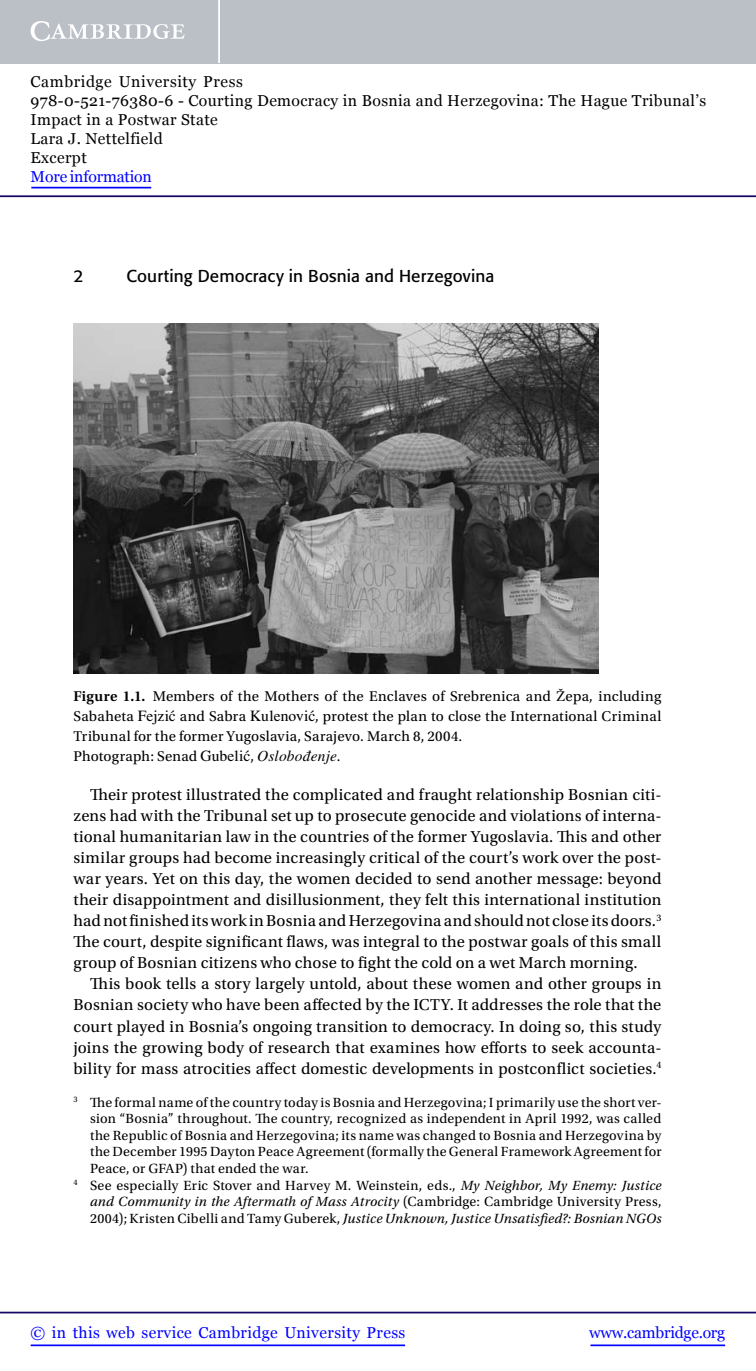
<style>
.page{position:relative;width:756px;height:1371px;background:#fff}
.page>*{position:absolute;margin:0;border:0;box-sizing:border-box;transform-origin:0 0}
.t1{font:17.15px "Formata";letter-spacing:.005em;color:#000}
.t2{font:16.62px/21px "Utopia Std";color:#000;text-align:justify}
.t3{font:15.75px/18.9px "Georgia";letter-spacing:.025em;color:#000}
.t4{font:15.75px "Georgia";letter-spacing:.025em;color:#00f}
.t5{font:15.75px "Georgia";letter-spacing:-.015em;color:#00f}
.t6{font:15.75px "Georgia";letter-spacing:-.01em;color:#00f}
.t7{font:14.88px/20.1px "Utopia Std";letter-spacing:.005em;color:#000}
.t8{font:14px "Utopia Std";letter-spacing:.01em;color:#000}
.t9{font:italic 14px "Utopia Std";letter-spacing:.015em;color:#000}
.s1{font-weight:600}
.s2{font-family:"Gandhari Unicode"}
.s3{font-family:"Gandhari Unicode";font-style:italic}
.s4{font-style:italic}
.s5{font-style:normal}
</style>
<div class="page">
<img style="left:74px;top:323px;width:524px;height:350px">
<hr style="left:591px;top:1344px;width:134px;height:1px;background:#00f">
<hr style="left:0;top:1311px;width:756px;height:2px;background:#150666">
<hr style="left:31px;top:1344px;width:374px;height:1px;background:#00f">
<div style="left:0;top:0;width:756px;height:63px;background:#bac0c6"></div>
<svg style="left:31px;top:21px;width:154px;height:20px"></svg>
<hr style="left:218px;top:0;width:2px;height:63px;background:#fff">
<hr style="left:0;top:195px;width:756px;height:2px;background:#150666">
<hr style="left:31px;top:187px;width:120px;height:1px;background:#00f">
<p class="t3" style="left:31px;top:72px;width:677px">Cambridge University Press<br>978-0-521-76380-6 - Courting Democracy in Bosnia and Herzegovina: The Hague Tribunal’s Impact in a Postwar State<br>Lara J. Nettelfield<br>Excerpt</p>
<p class="t6" style="left:31px;top:167px;width:123px">More information</p>
<p class="t1" style="left:74px;top:266px;width:11px">2</p>
<p class="t1" style="left:126px;top:266px;width:369px">Courting Democracy in Bosnia and Herzegovina</p>
<p class="t7" style="left:74px;top:686px;width:589px"><span class="s1">Figure 1.1.</span> Members of the Mothers of the Enclaves of Srebrenica and Žepa, including Sabaheta <span class="s2">Fejzić</span> and Sabra <span class="s2">Kulenović</span>, protest the plan to close the International Criminal Tribunal for the former Yugoslavia, Sarajevo. March 8, 2004.<br>Photograph: Senad <span class="s2">Gubelić</span>, <span class="s3">Oslobođenje</span>.</p>
<p class="t2" style="left:74px;top:784px;width:589px;text-indent:17px">Their protest illustrated the complicated and fraught relationship Bosnian citi&shy;zens had with the Tribunal set up to prosecute genocide and violations of interna&shy;tional humanitarian law in the countries of the former Yugoslavia. This and other similar groups had become increasingly critical of the court’s work over the post&shy;war years. Yet on this day, the women decided to send another message: beyond their disappointment and disillusionment, they felt this international institution had not finished its work in Bosnia and Herzegovina and should not close its doors.<sup>3<br></sup>The court, despite significant flaws, was integral to the postwar goals of this small group of Bosnian citizens who chose to fight the cold on a wet March morning.</p>
<p class="t2" style="left:74px;top:973px;width:590px;text-indent:17px">This book tells a story largely untold, about these women and other groups in Bosnian society who have been affected by the ICTY. It addresses the role that the court played in Bosnia’s ongoing transition to democracy. In doing so, this study joins the growing body of research that examines how efforts to seek accounta&shy;bility for mass atrocities affect domestic developments in postconflict societies.<sup>4</sup></p>
<p class="t8" style="left:74px;top:1094px;width:589px"><sup>3</sup> The formal name of the country today is Bosnia and Herzegovina; I primarily use the short ver-</p>
<p class="t8" style="left:90px;top:1111px;width:573px">sion “Bosnia” throughout. The country, recognized as independent in April 1992, was called</p>
<p class="t8" style="left:90px;top:1127px;width:573px">the Republic of Bosnia and Herzegovina; its name was changed to Bosnia and Herzegovina by</p>
<p class="t8" style="left:90px;top:1144px;width:573px">the December 1995 Dayton Peace Agreement (formally the General Framework Agreement for</p>
<p class="t8" style="left:90px;top:1160px;width:220px">Peace, or GFAP) that ended the war.</p>
<p class="t8" style="left:74px;top:1177px;width:589px"><sup>4</sup> See especially Eric Stover and Harvey M. Weinstein, eds., <span class="s4">My Neighbor, My Enemy: Justice</span></p>
<p class="t9" style="left:90px;top:1194px;width:573px">and Community in the Aftermath of Mass Atrocity <span class="s5">(Cambridge: Cambridge University Press,</span></p>
<p class="t9" style="left:90px;top:1210px;width:573px"><span class="s5">2004); Kristen Cibelli and Tamy Guberek,</span> Justice Unknown, Justice Unsatisfied?: Bosnian NGOs</p>
<p class="t4" style="left:31px;top:1323px;width:376px">© in this web service Cambridge University Press</p>
<p class="t5" style="left:589px;top:1323px;width:137px">www.cambridge.org</p>
</div>
